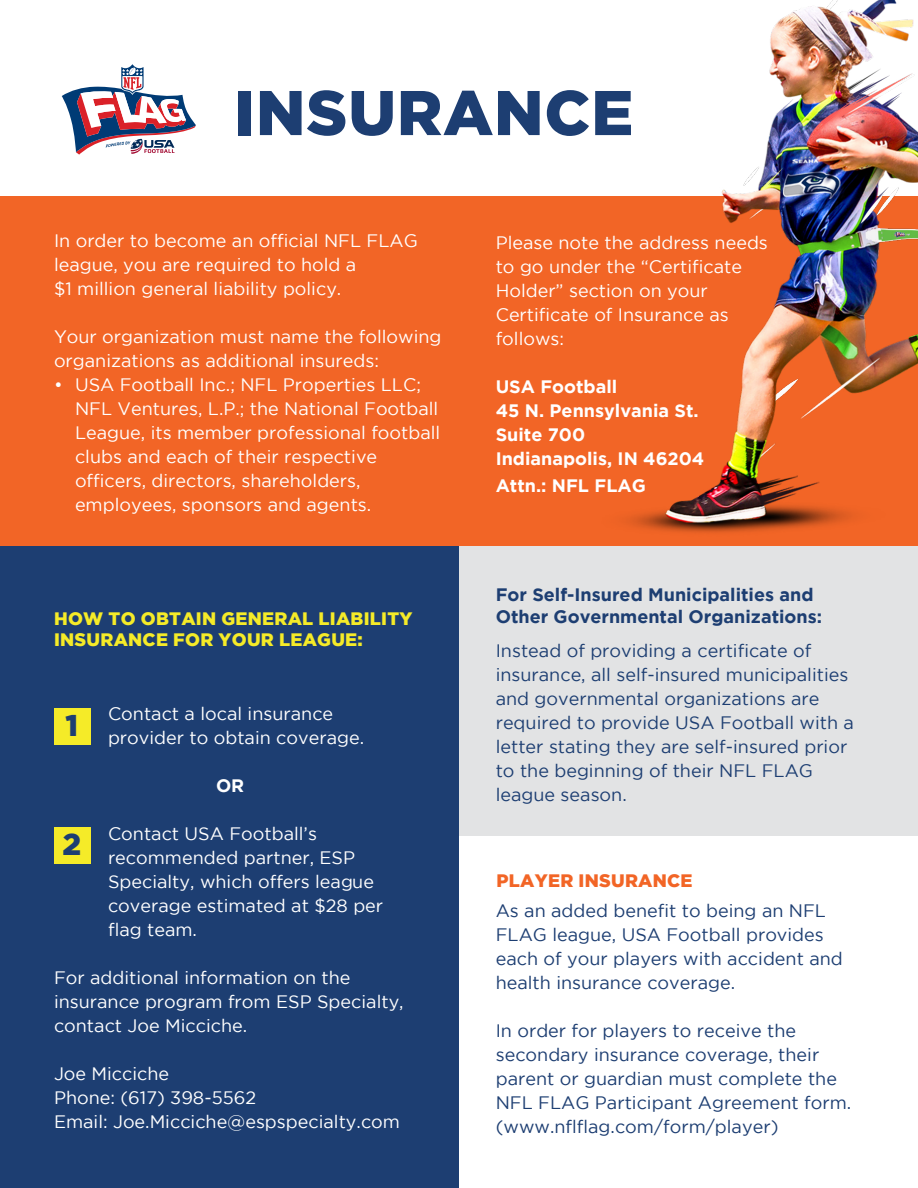
<style>
.page{position:relative;width:918px;height:1188px;background:#fff}
.page>*{position:absolute;margin:0;border:0;box-sizing:border-box;transform-origin:0 0}
.t1{font:900 63px "Gotham";letter-spacing:.015em;color:#1d3e72}
.t2{font:900 30px "Gotham";color:#1d3e72}
.t3{font:18px/24px "Gotham";color:#fff}
.t4{font:18px/24px "Gotham";color:#1d3e72}
.t5{font:700 18px "Gotham";color:#fff}
.t6{font:700 18px/21.6px "Gotham";color:#1d3e72}
.t7{font:900 18px/21.6px "Gotham";letter-spacing:.015em;color:#f5eb28}
.t8{font:900 18px "Gotham";letter-spacing:.015em;color:#f26526}
</style>
<div class="page">
<div style="left:0;top:197px;width:918px;height:349px;background:#f26526"></div>
<div style="left:0;top:546px;width:459px;height:642px;background:#1d3e72"></div>
<div style="left:459px;top:546px;width:459px;height:289px;background:#e2e3e4"></div>
<svg style="left:61px;top:64px;width:135px;height:91px"></svg>
<div style="left:54px;top:708px;width:37px;height:37px;background:#f5eb28"></div>
<div style="left:54px;top:827px;width:37px;height:37px;background:#f5eb28"></div>
<img style="left:554px;top:0;width:364px;height:533px">
<p class="t1" style="left:235px;top:76px;width:400px">INSURANCE</p>
<p class="t3" style="left:54px;top:228px;width:365px">In order to become an official NFL FLAG league, you are required to hold a</p>
<p class="t3" style="left:54px;top:276px;width:289px">$1 million general liability policy.</p>
<p class="t3" style="left:54px;top:324px;width:389px">Your organization must name the following organizations as additional insureds:</p>
<p class="t3" style="left:54px;top:372px;width:368px">• USA Football Inc.; NFL Properties LLC;</p>
<p class="t3" style="left:75px;top:396px;width:365px">NFL Ventures, L.P.; the National Football</p>
<p class="t3" style="left:75px;top:420px;width:367px">League, its member professional football</p>
<p class="t3" style="left:75px;top:444px;width:304px">clubs and each of their respective</p>
<p class="t3" style="left:75px;top:468px;width:287px">officers, directors, shareholders,</p>
<p class="t3" style="left:75px;top:492px;width:298px">employees, sponsors and agents.</p>
<p class="t7" style="left:54px;top:607px;width:360px">HOW TO OBTAIN GENERAL LIABILITY<br>INSURANCE FOR YOUR LEAGUE:</p>
<p class="t3" style="left:108px;top:702px;width:258px">Contact a local insurance provider to obtain coverage.</p>
<p class="t5" style="left:216px;top:775px;width:30px">OR</p>
<p class="t3" style="left:108px;top:822px;width:268px">Contact USA Football’s recommended partner, ESP<br>Specialty, which offers league</p>
<p class="t3" style="left:108px;top:894px;width:277px">coverage estimated at $28 per</p>
<p class="t3" style="left:108px;top:918px;width:91px">flag team.</p>
<p class="t3" style="left:54px;top:966px;width:351px">For additional information on the insurance program from ESP Specialty, contact Joe Micciche.</p>
<p class="t3" style="left:54px;top:1062px;width:117px">Joe Micciche</p>
<p class="t3" style="left:54px;top:1086px;width:204px">Phone: (617) 398-5562</p>
<p class="t3" style="left:54px;top:1110px;width:348px">Email: Joe.Micciche@espspecialty.com</p>
<p class="t2" style="left:65px;top:708px;width:14px">1</p>
<p class="t2" style="left:62px;top:827px;width:20px">2</p>
<p class="t3" style="left:496px;top:230px;width:274px">Please note the address needs to go under the “Certificate<br>Holder” section on your<br>Certificate of Insurance as follows:</p>
<p class="t5" style="left:496px;top:376px;width:123px">USA Football</p>
<p class="t5" style="left:496px;top:400px;width:204px">45 N. Pennsylvania St.</p>
<p class="t5" style="left:496px;top:424px;width:91px">Suite 700</p>
<p class="t5" style="left:496px;top:448px;width:210px">Indianapolis, IN 46204</p>
<p class="t5" style="left:496px;top:475px;width:152px">Attn.: NFL FLAG</p>
<p class="t6" style="left:496px;top:584px;width:328px">For Self-Insured Municipalities and<br>Other Governmental Organizations:</p>
<p class="t4" style="left:496px;top:638px;width:360px">Instead of providing a certificate of insurance, all self-insured municipalities and governmental organizations are required to provide USA Football with a letter stating they are self-insured prior to the beginning of their NFL FLAG league season.</p>
<p class="t8" style="left:497px;top:870px;width:197px">PLAYER INSURANCE</p>
<p class="t4" style="left:496px;top:899px;width:349px">As an added benefit to being an NFL FLAG league, USA Football provides each of your players with accident and health insurance coverage.</p>
<p class="t4" style="left:496px;top:1019px;width:357px">In order for players to receive the secondary insurance coverage, their parent or guardian must complete the NFL FLAG Participant Agreement form. (www.nflflag.com/form/player)</p>
</div>
